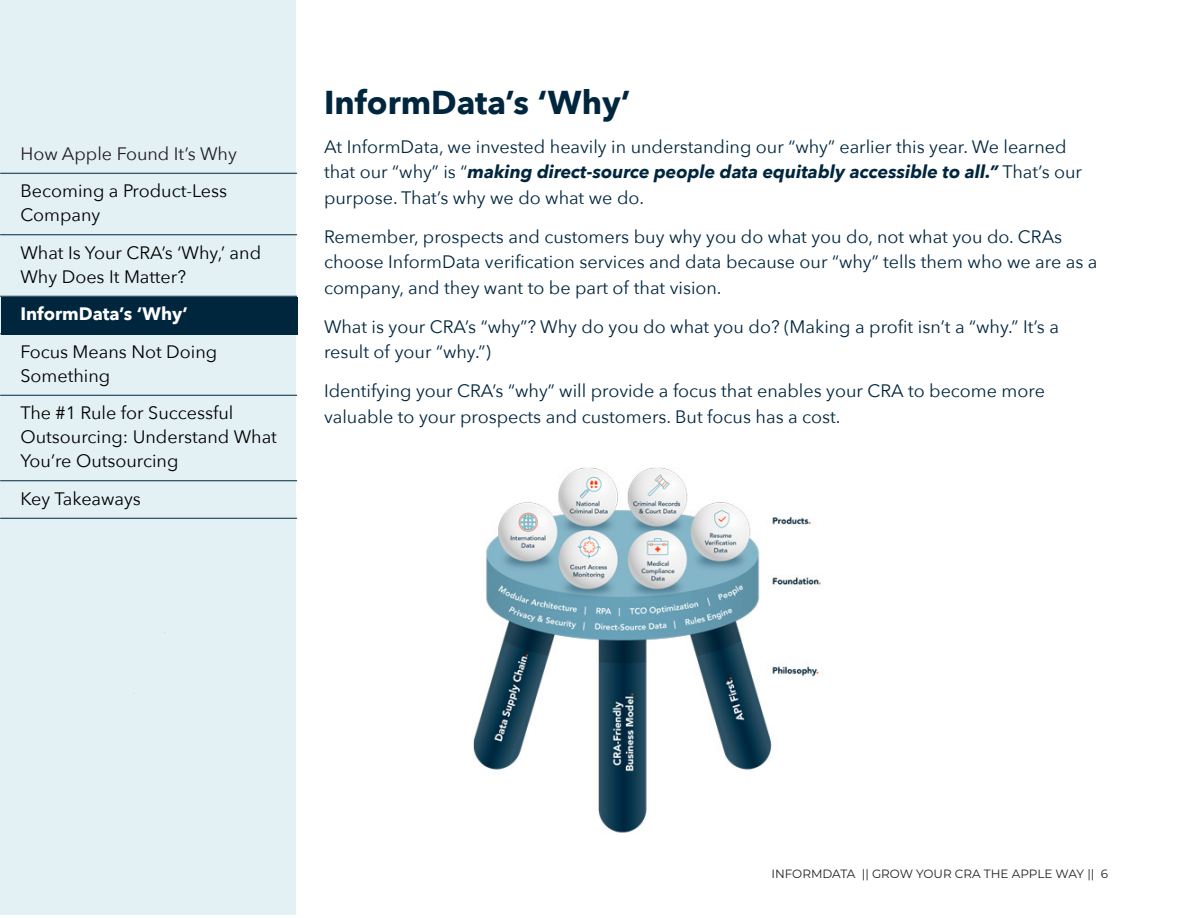
<style>
.page{position:relative;width:1188px;height:918px;background:#fff}
.page>*{position:absolute;margin:0;border:0;box-sizing:border-box;transform-origin:0 0}
.Sub_Header{font:700 33px "Avenir Next";color:#00263e}
.Body{font:18px/25.5px "Avenir Next";color:#00263e}
.t1{font:18px/24px "Avenir Next";color:#000}
.t2{font:18px "Avenir Next";color:#231f20}
.t3{font:700 18px "Avenir Next";color:#fff}
.t4{font:12px "Montserrat";color:#231f20}
.s1{font-weight:700;font-style:italic}
</style>
<div class="page">
<div style="left:0;top:0;width:296px;height:915px;background:#e3f1f5"></div>
<div style="left:1px;top:297px;width:297px;height:38px;background:#00263e"></div>
<hr style="left:0;top:173px;width:297px;height:1px;background:#00263e">
<hr style="left:0;top:235px;width:297px;height:1px;background:#00263e">
<hr style="left:0;top:296px;width:297px;height:1px;background:#00263e">
<hr style="left:0;top:334px;width:297px;height:1px;background:#00263e">
<hr style="left:0;top:395px;width:297px;height:1px;background:#00263e">
<hr style="left:0;top:481px;width:297px;height:1px;background:#00263e">
<hr style="left:0;top:518px;width:297px;height:1px;background:#00263e">
<img style="left:473px;top:467px;width:349px;height:366px">
<p class="t2" style="left:20px;top:138px;width:218px">How Apple Found It’s Why</p>
<p class="t1" style="left:20px;top:178px;width:208px">Becoming a Product-Less<br>Company</p>
<p class="t1" style="left:20px;top:240px;width:242px">What Is Your CRA’s ‘Why,’ and<br>Why Does It Matter?</p>
<p class="t3" style="left:20px;top:298px;width:169px">InformData’s ‘Why’</p>
<p class="t1" style="left:20px;top:339px;width:198px">Focus Means Not Doing<br>Something</p>
<p class="t1" style="left:20px;top:400px;width:258px">The #1 Rule for Successful<br>Outsourcing: Understand What<br>You’re Outsourcing</p>
<p class="t1" style="left:20px;top:486px;width:122px">Key Takeaways</p>
<p class="Sub_Header" style="left:324px;top:74px;width:308px">InformData’s ‘Why’</p>
<p class="Body" style="left:324px;top:133px;width:760px">At InformData, we invested heavily in understanding our “why” earlier this year. We learned that our “why” is “<span class="s1">making direct-source people data equitably accessible to all.”</span> That’s our purpose. That’s why we do what we do.</p>
<p class="Body" style="left:324px;top:223px;width:775px">Remember, prospects and customers buy why you do what you do, not what you do. CRAs choose InformData verification services and data because our “why” tells them who we are as a company, and they want to be part of that vision.</p>
<p class="Body" style="left:324px;top:313px;width:737px">What is your CRA’s “why”? Why do you do what you do? (Making a profit isn’t a “why.” It’s a result of your “why.”)</p>
<p class="Body" style="left:324px;top:378px;width:722px">Identifying your CRA’s “why” will provide a focus that enables your CRA to become more valuable to your prospects and customers. But focus has a cost.</p>
<p class="t4" style="left:771px;top:866px;width:338px">INFORMDATA || GROW YOUR CRA THE APPLE WAY || 6</p>
</div>
